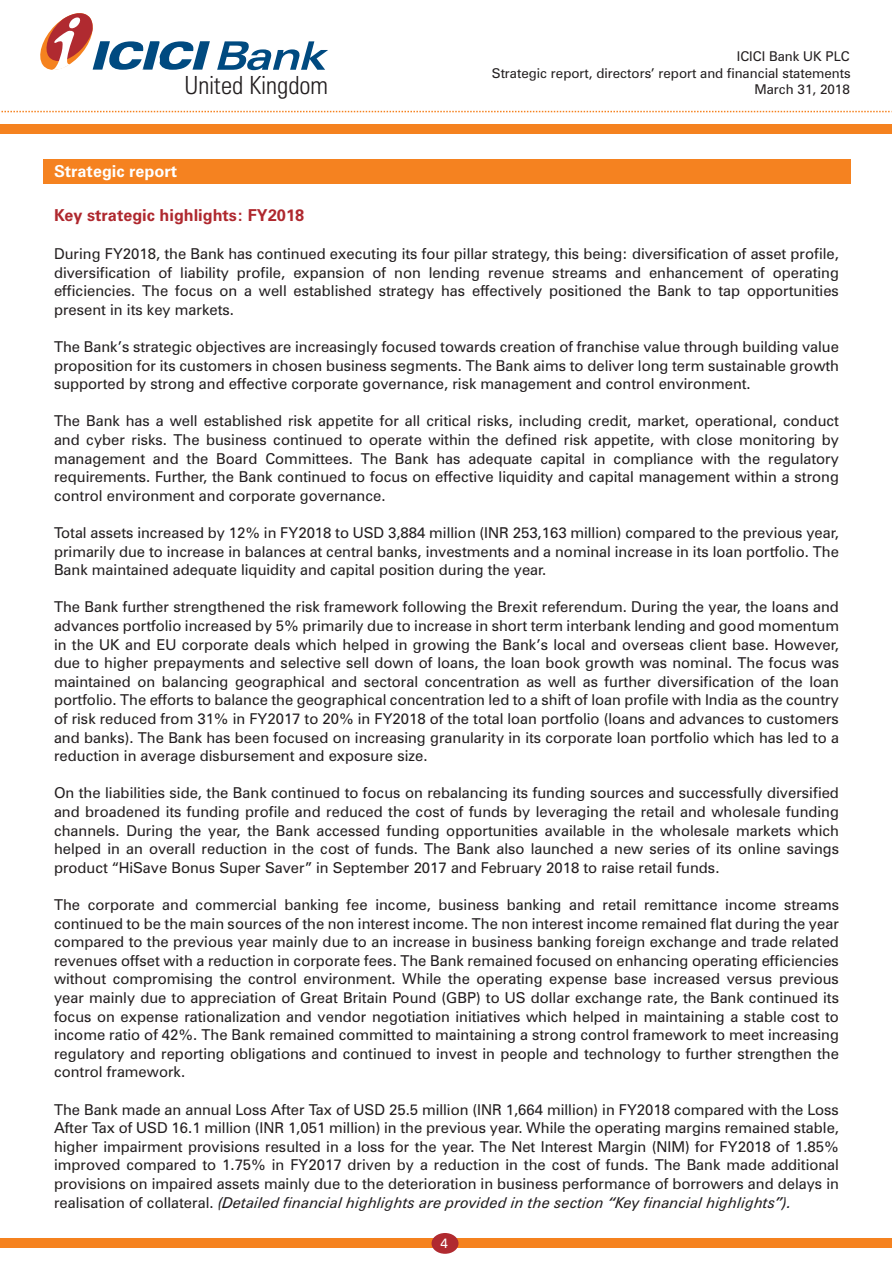
<style>
.page{position:relative;width:893px;height:1263px;background:#fff}
.page>*{position:absolute;margin:0;border:0;box-sizing:border-box;transform-origin:0 0}
.t1{font:300 condensed 25.05px "Zurich BT";color:#231f20}
.t2{font:700 16.5px "Zurich BT";color:#af282e}
.t3{font:700 16.5px "Zurich BT";color:#fff}
.t4{font:15px/18.6px "Zurich BT";color:#231f20;text-align:justify}
.t5{font:13.5px/16.2px "Zurich BT";color:#231f20;text-align:right}
.t6{font:13.5px "Zurich BT";color:#fff}
.s1{font-style:italic}
</style>
<div class="page">
<div style="left:0;top:1239px;width:892px;height:9px;background:#f5821f"></div>
<div style="left:432px;top:1233px;width:26px;height:21px;background:#b02a30;border-radius:50%"></div>
<div style="left:0;top:125px;width:892px;height:9px;background:#f5821f"></div>
<svg style="left:1px;top:111px;width:889px;height:1px"></svg>
<svg style="left:40px;top:13px;width:288px;height:58px"></svg>
<div style="left:43px;top:159px;width:807px;height:25px;background:#f58220"></div>
<p class="t5" style="left:492px;top:48px;width:360px">ICICI Bank UK PLC<br>Strategic report, directors’ report and financial statements</p>
<h1 class="t1" style="left:185px;top:70px;width:145px">United Kingdom</h1>
<p class="t5" style="left:754px;top:81px;width:97px">March 31, 2018</p>
<p class="t3" style="left:54px;top:161px;width:125px">Strategic report</p>
<p class="t2" style="left:54px;top:205px;width:252px">Key strategic highlights: FY2018</p>
<p class="t4" style="left:54px;top:244px;width:786px">During FY2018, the Bank has continued executing its four pillar strategy, this being: diversification of asset profile, diversification of liability profile, expansion of non lending revenue streams and enhancement of operating efficiencies. The focus on a well established strategy has effectively positioned the Bank to tap opportunities present in its key markets.</p>
<p class="t4" style="left:54px;top:337px;width:786px">The Bank’s strategic objectives are increasingly focused towards creation of franchise value through building value proposition for its customers in chosen business segments. The Bank aims to deliver long term sustainable growth supported by strong and effective corporate governance, risk management and control environment.</p>
<p class="t4" style="left:54px;top:412px;width:786px">The Bank has a well established risk appetite for all critical risks, including credit, market, operational, conduct and cyber risks. The business continued to operate within the defined risk appetite, with close monitoring by management and the Board Committees. The Bank has adequate capital in compliance with the regulatory requirements. Further, the Bank continued to focus on effective liquidity and capital management within a strong control environment and corporate governance.</p>
<p class="t4" style="left:54px;top:523px;width:786px">Total assets increased by 12% in FY2018 to USD 3,884 million (INR 253,163 million) compared to the previous year, primarily due to increase in balances at central banks, investments and a nominal increase in its loan portfolio. The Bank maintained adequate liquidity and capital position during the year.</p>
<p class="t4" style="left:54px;top:598px;width:787px">The Bank further strengthened the risk framework following the Brexit referendum. During the year, the loans and advances portfolio increased by 5% primarily due to increase in short term interbank lending and good momentum in the UK and EU corporate deals which helped in growing the Bank’s local and overseas client base. However, due to higher prepayments and selective sell down of loans, the loan book growth was nominal. The focus was maintained on balancing geographical and sectoral concentration as well as further diversification of the loan portfolio. The efforts to balance the geographical concentration led to a shift of loan profile with India as the country of risk reduced from 31% in FY2017 to 20% in FY2018 of the total loan portfolio (loans and advances to customers and banks). The Bank has been focused on increasing granularity in its corporate loan portfolio which has led to a reduction in average disbursement and exposure size.</p>
<p class="t4" style="left:54px;top:784px;width:787px">On the liabilities side, the Bank continued to focus on rebalancing its funding sources and successfully diversified and broadened its funding profile and reduced the cost of funds by leveraging the retail and wholesale funding channels. During the year, the Bank accessed funding opportunities available in the wholesale markets which helped in an overall reduction in the cost of funds. The Bank also launched a new series of its online savings product “HiSave Bonus Super Saver” in September 2017 and February 2018 to raise retail funds.</p>
<p class="t4" style="left:54px;top:895px;width:786px">The corporate and commercial banking fee income, business banking and retail remittance income streams continued to be the main sources of the non interest income. The non interest income remained flat during the year compared to the previous year mainly due to an increase in business banking foreign exchange and trade related revenues offset with a reduction in corporate fees. The Bank remained focused on enhancing operating efficiencies without compromising the control environment. While the operating expense base increased versus previous year mainly due to appreciation of Great Britain Pound (GBP) to US dollar exchange rate, the Bank continued its focus on expense rationalization and vendor negotiation initiatives which helped in maintaining a stable cost to income ratio of 42%. The Bank remained committed to maintaining a strong control framework to meet increasing regulatory and reporting obligations and continued to invest in people and technology to further strengthen the control framework.</p>
<p class="t4" style="left:54px;top:1100px;width:787px">The Bank made an annual Loss After Tax of USD 25.5 million (INR 1,664 million) in FY2018 compared with the Loss After Tax of USD 16.1 million (INR 1,051 million) in the previous year. While the operating margins remained stable, higher impairment provisions resulted in a loss for the year. The Net Interest Margin (NIM) for FY2018 of 1.85% improved compared to 1.75% in FY2017 driven by a reduction in the cost of funds. The Bank made additional provisions on impaired assets mainly due to the deterioration in business performance of borrowers and delays in realisation of collateral. <span class="s1">(Detailed financial highlights are provided in the section “Key financial highlights”).</span></p>
<p class="t6" style="left:441px;top:1234px;width:9px">4</p>
</div>
